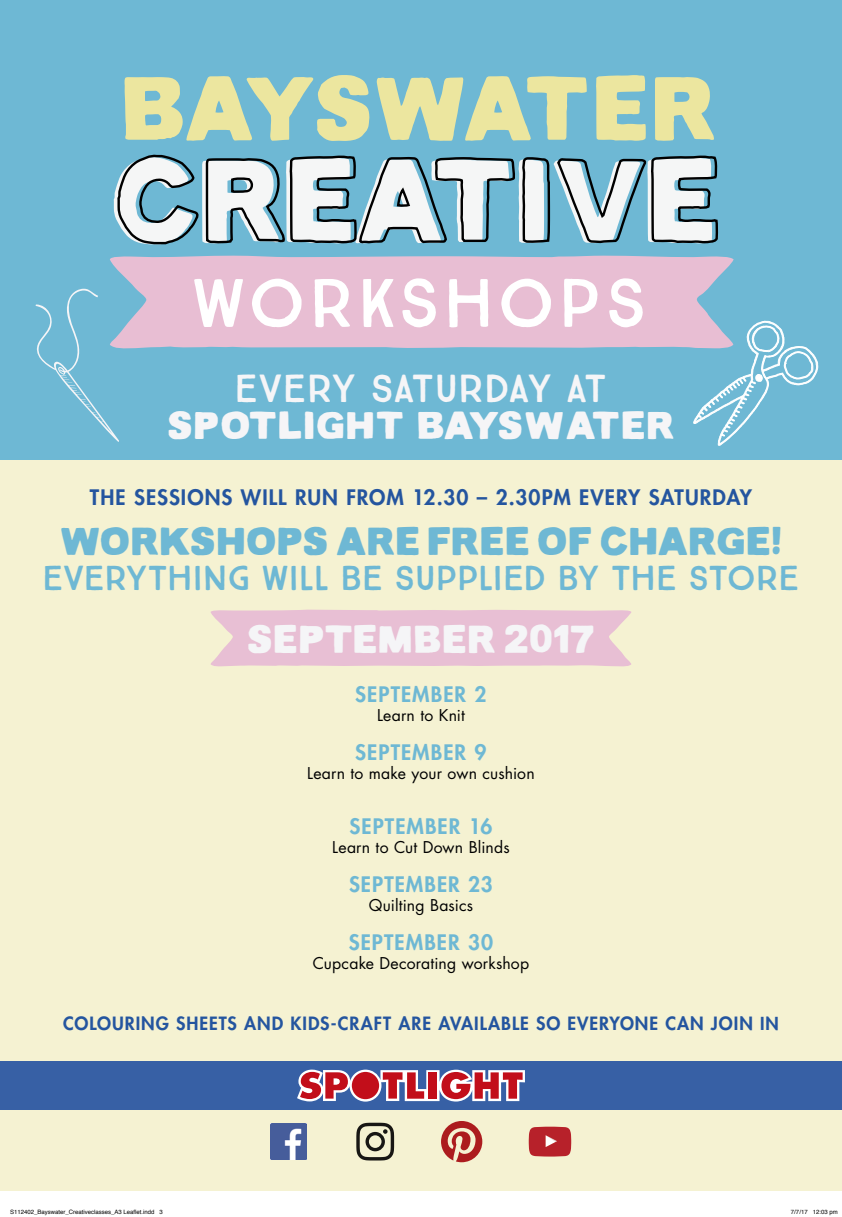
<style>
.page{position:relative;width:842px;height:1217px;background:#fff}
.page>*{position:absolute;margin:0;border:0;box-sizing:border-box;transform-origin:0 0}
.t1{font:119.3px "Lance Sans Regular";letter-spacing:-.04em;color:#f5f6f6}
.t2{font:91.8px "Lance Sans Regular";letter-spacing:-.06em;color:#ece69f}
.t3{font:68.8px "True North";letter-spacing:.04em;color:#fff}
.t4{font:39.7px "Lance Sans Regular";letter-spacing:-.025em;color:#6eb8d4}
.t5{font:39.7px "Lance Sans Regular";letter-spacing:-.015em;color:#f5f5f7}
.t6{font:39.3px "Lance Sans Regular";color:#f5f5f7}
.t7{font:39.3px "True North";letter-spacing:-.01em;color:#f5f5f7}
.t8{font:34.8px "True North";letter-spacing:-.015em;color:#6eb8d4}
.t9{font:800 20.8px "Futura Std";letter-spacing:.05em;color:#6eb8d4}
.t10{font:800 20.8px "Futura Std";letter-spacing:.05em;color:#24559f}
.t11{font:800 17.8px "Futura Std";letter-spacing:.055em;color:#24559f}
.t12{font:15.8px "Futura Std";letter-spacing:.01em;color:#000}
.t13{font:6px "Helvetica";color:#000}
.s1{font-size:17.5px}
</style>
<div class="page">
<div style="left:0;top:459px;width:842px;height:732px;background:#f5f2d2"></div>
<div style="left:0;top:0;width:842px;height:459px;background:#6eb8d4"></div>
<svg style="left:35px;top:289px;width:84px;height:153px"></svg>
<div style="left:0;top:1061px;width:842px;height:49px;background:#3760a5"></div>
<svg style="left:297px;top:1069px;width:228px;height:32px"></svg>
<img style="left:271px;top:1123px;width:36px;height:36px">
<svg style="left:356px;top:1122px;width:38px;height:38px"></svg>
<svg style="left:441px;top:1121px;width:41px;height:41px"></svg>
<svg style="left:529px;top:1126px;width:42px;height:30px"></svg>
<svg style="left:693px;top:321px;width:125px;height:124px"></svg>
<svg style="left:110px;top:256px;width:624px;height:93px;background:#debdd3"></svg>
<svg style="left:117px;top:154px;width:81px;height:91px"></svg>
<svg style="left:205px;top:155px;width:310px;height:89px"></svg>
<svg style="left:522px;top:155px;width:197px;height:89px"></svg>
<svg style="left:210px;top:609px;width:421px;height:58px;background:#e9c3d3"></svg>
<h2 class="t2" style="left:120px;top:59px;width:600px">BAYSWATER</h2>
<h1 class="t1" style="left:108px;top:137px;width:612px">CREATIVE</h1>
<h3 class="t3" style="left:191px;top:262px;width:458px">WORKSHOPS</h3>
<h3 class="t7" style="left:235px;top:365px;width:374px">EVERY SATURDAY AT</h3>
<h3 class="t6" style="left:167px;top:404px;width:510px">SPOTLIGHT BAYSWATER</h3>
<h3 class="t10" style="left:90px;top:485px;width:663px">THE SESSIONS WILL RUN FROM 12.30 – 2.30PM EVERY SATURDAY</h3>
<h3 class="t4" style="left:59px;top:520px;width:725px">WORKSHOPS ARE FREE OF CHARGE!</h3>
<h3 class="t8" style="left:42px;top:557px;width:759px">EVERYTHING WILL BE SUPPLIED BY THE STORE</h3>
<h3 class="t5" style="left:247px;top:618px;width:350px">SEPTEMBER 2017</h3>
<h3 class="t9" style="left:355px;top:681px;width:133px">SEPTEMBER 2</h3>
<p class="t12" style="left:377px;top:705px;width:89px">Learn to Knit</p>
<h3 class="t9" style="left:355px;top:739px;width:133px">SEPTEMBER 9</h3>
<p class="t12" style="left:307px;top:763px;width:229px">Learn to make your own cushion</p>
<h3 class="t9" style="left:350px;top:813px;width:144px">SEPTEMBER 16</h3>
<p class="t12" style="left:332px;top:837px;width:179px">Learn to Cut Down Blinds</p>
<h3 class="t9" style="left:349px;top:871px;width:145px">SEPTEMBER 23</h3>
<p class="t12" style="left:369px;top:895px;width:106px">Quilting Basics</p>
<h3 class="t9" style="left:349px;top:929px;width:146px">SEPTEMBER 30</h3>
<p class="t12" style="left:313px;top:953px;width:218px">Cupcake Decorating workshop</p>
<p class="t11" style="left:63px;top:1012px;width:717px">COLOURING SHEETS AND KIDS-CRAFT ARE AVAILABLE SO EVERYONE CAN JOIN <span class="s1">IN</span></p>
<p class="t13" style="left:10px;top:1207px;width:154px">S112402_Bayswater_Creativeclasses_A3 Leaflet.indd 3</p>
<p class="t13" style="left:791px;top:1207px;width:48px">7/7/17 12:03 pm</p>
</div>
